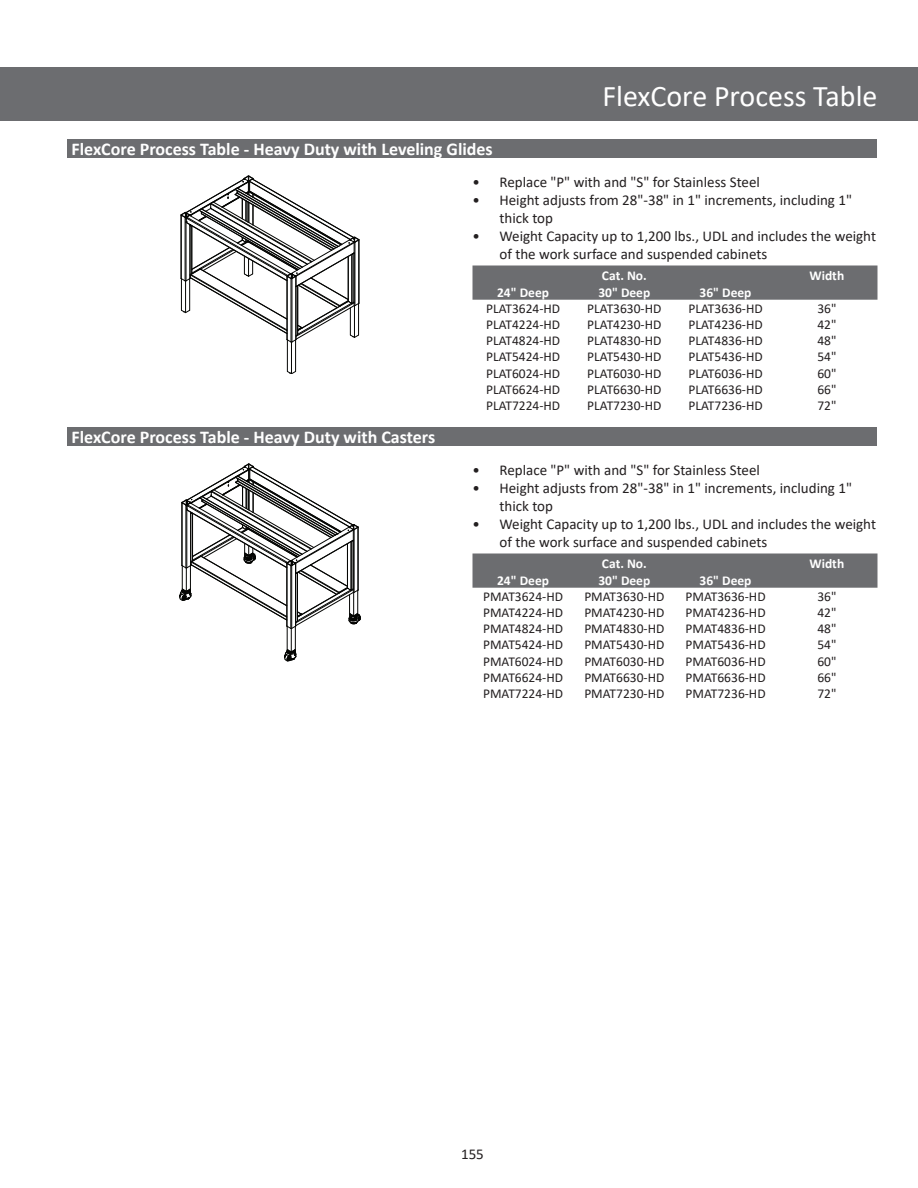
<style>
.page{position:relative;width:918px;height:1188px;background:#fff}
.page>*{position:absolute;margin:0;border:0;box-sizing:border-box;transform-origin:0 0}
.t1{font:30px "Calibri";color:#fff}
.t2{font:700 18px "Calibri";color:#fff}
.t3{font:15px/18px "Calibri";color:#231f20}
.t4{font:13.5px "Calibri";color:#231f20}
.t5{font:700 13.5px "Calibri";color:#fff}
</style>
<div class="page">
<div style="left:0;top:68px;width:918px;height:54px;background:#6c6d70"></div>
<div style="left:68px;top:140px;width:810px;height:18px;background:#6c6d70"></div>
<div style="left:472px;top:266px;width:406px;height:34px;background:#6c6d70"></div>
<hr style="left:287px;top:340px;width:1px;height:31px;background:#040503">
<hr style="left:295px;top:340px;width:1px;height:31px;background:#040503">
<hr style="left:291px;top:342px;width:1px;height:32px;background:#040503">
<svg style="left:287px;top:371px;width:9px;height:3px"></svg>
<svg style="left:181px;top:176px;width:179px;height:167px"></svg>
<div style="left:68px;top:427px;width:810px;height:19px;background:#6c6d70"></div>
<div style="left:472px;top:554px;width:406px;height:34px;background:#6c6d70"></div>
<svg style="left:179px;top:464px;width:182px;height:197px"></svg>
<h1 class="t1" style="left:602px;top:83px;width:277px">FlexCore Process Table</h1>
<h2 class="t2" style="left:72px;top:142px;width:423px">FlexCore Process Table - Heavy Duty with Leveling Glides</h2>
<p class="t3" style="left:472px;top:174px;width:289px">• Replace "P" with and "S" for Stainless Steel</p>
<p class="t3" style="left:500px;top:192px;width:354px;text-indent:-27px">• Height adjusts from 28"-38" in 1" increments, including 1" thick top</p>
<p class="t3" style="left:500px;top:228px;width:378px;text-indent:-27px">• Weight Capacity up to 1,200 lbs., UDL and includes the weight of the work surface and suspended cabinets</p>
<p class="t5" style="left:602px;top:269px;width:46px">Cat. No.</p>
<p class="t5" style="left:810px;top:269px;width:36px">Width</p>
<p class="t5" style="left:497px;top:287px;width:53px">24" Deep</p>
<p class="t5" style="left:598px;top:287px;width:53px">30" Deep</p>
<p class="t5" style="left:700px;top:287px;width:53px">36" Deep</p>
<p class="t4" style="left:486px;top:303px;width:76px">PLAT3624-HD</p>
<p class="t4" style="left:587px;top:303px;width:76px">PLAT3630-HD</p>
<p class="t4" style="left:689px;top:303px;width:76px">PLAT3636-HD</p>
<p class="t4" style="left:817px;top:303px;width:21px">36"</p>
<p class="t4" style="left:486px;top:319px;width:76px">PLAT4224-HD</p>
<p class="t4" style="left:587px;top:319px;width:76px">PLAT4230-HD</p>
<p class="t4" style="left:689px;top:319px;width:76px">PLAT4236-HD</p>
<p class="t4" style="left:817px;top:319px;width:21px">42"</p>
<p class="t4" style="left:486px;top:335px;width:76px">PLAT4824-HD</p>
<p class="t4" style="left:587px;top:335px;width:76px">PLAT4830-HD</p>
<p class="t4" style="left:689px;top:335px;width:76px">PLAT4836-HD</p>
<p class="t4" style="left:817px;top:335px;width:21px">48"</p>
<p class="t4" style="left:486px;top:351px;width:76px">PLAT5424-HD</p>
<p class="t4" style="left:587px;top:351px;width:76px">PLAT5430-HD</p>
<p class="t4" style="left:689px;top:351px;width:76px">PLAT5436-HD</p>
<p class="t4" style="left:817px;top:351px;width:21px">54"</p>
<p class="t4" style="left:486px;top:368px;width:76px">PLAT6024-HD</p>
<p class="t4" style="left:587px;top:368px;width:76px">PLAT6030-HD</p>
<p class="t4" style="left:689px;top:368px;width:76px">PLAT6036-HD</p>
<p class="t4" style="left:817px;top:368px;width:21px">60"</p>
<p class="t4" style="left:486px;top:384px;width:76px">PLAT6624-HD</p>
<p class="t4" style="left:587px;top:384px;width:76px">PLAT6630-HD</p>
<p class="t4" style="left:689px;top:384px;width:76px">PLAT6636-HD</p>
<p class="t4" style="left:817px;top:384px;width:21px">66"</p>
<p class="t4" style="left:486px;top:400px;width:76px">PLAT7224-HD</p>
<p class="t4" style="left:587px;top:400px;width:76px">PLAT7230-HD</p>
<p class="t4" style="left:689px;top:400px;width:76px">PLAT7236-HD</p>
<p class="t4" style="left:817px;top:400px;width:21px">72"</p>
<h2 class="t2" style="left:72px;top:430px;width:365px">FlexCore Process Table - Heavy Duty with Casters</h2>
<p class="t3" style="left:472px;top:462px;width:289px">• Replace "P" with and "S" for Stainless Steel</p>
<p class="t3" style="left:500px;top:480px;width:354px;text-indent:-27px">• Height adjusts from 28"-38" in 1" increments, including 1" thick top</p>
<p class="t3" style="left:500px;top:516px;width:378px;text-indent:-27px">• Weight Capacity up to 1,200 lbs., UDL and includes the weight of the work surface and suspended cabinets</p>
<p class="t5" style="left:602px;top:557px;width:46px">Cat. No.</p>
<p class="t5" style="left:810px;top:557px;width:36px">Width</p>
<p class="t5" style="left:497px;top:575px;width:53px">24" Deep</p>
<p class="t5" style="left:598px;top:575px;width:53px">30" Deep</p>
<p class="t5" style="left:700px;top:575px;width:53px">36" Deep</p>
<p class="t4" style="left:483px;top:591px;width:82px">PMAT3624-HD</p>
<p class="t4" style="left:584px;top:591px;width:82px">PMAT3630-HD</p>
<p class="t4" style="left:686px;top:591px;width:82px">PMAT3636-HD</p>
<p class="t4" style="left:817px;top:591px;width:21px">36"</p>
<p class="t4" style="left:483px;top:607px;width:82px">PMAT4224-HD</p>
<p class="t4" style="left:584px;top:607px;width:82px">PMAT4230-HD</p>
<p class="t4" style="left:686px;top:607px;width:82px">PMAT4236-HD</p>
<p class="t4" style="left:817px;top:607px;width:21px">42"</p>
<p class="t4" style="left:483px;top:623px;width:82px">PMAT4824-HD</p>
<p class="t4" style="left:584px;top:623px;width:82px">PMAT4830-HD</p>
<p class="t4" style="left:686px;top:623px;width:82px">PMAT4836-HD</p>
<p class="t4" style="left:817px;top:623px;width:21px">48"</p>
<p class="t4" style="left:483px;top:639px;width:82px">PMAT5424-HD</p>
<p class="t4" style="left:584px;top:639px;width:82px">PMAT5430-HD</p>
<p class="t4" style="left:686px;top:639px;width:82px">PMAT5436-HD</p>
<p class="t4" style="left:817px;top:639px;width:21px">54"</p>
<p class="t4" style="left:483px;top:656px;width:82px">PMAT6024-HD</p>
<p class="t4" style="left:584px;top:656px;width:82px">PMAT6030-HD</p>
<p class="t4" style="left:686px;top:656px;width:82px">PMAT6036-HD</p>
<p class="t4" style="left:817px;top:656px;width:21px">60"</p>
<p class="t4" style="left:483px;top:672px;width:82px">PMAT6624-HD</p>
<p class="t4" style="left:584px;top:672px;width:82px">PMAT6630-HD</p>
<p class="t4" style="left:686px;top:672px;width:82px">PMAT6636-HD</p>
<p class="t4" style="left:817px;top:672px;width:21px">66"</p>
<p class="t4" style="left:483px;top:688px;width:82px">PMAT7224-HD</p>
<p class="t4" style="left:584px;top:688px;width:82px">PMAT7230-HD</p>
<p class="t4" style="left:686px;top:688px;width:82px">PMAT7236-HD</p>
<p class="t4" style="left:817px;top:688px;width:21px">72"</p>
<p class="t3" style="left:461px;top:1146px;width:24px">155</p>
</div>
